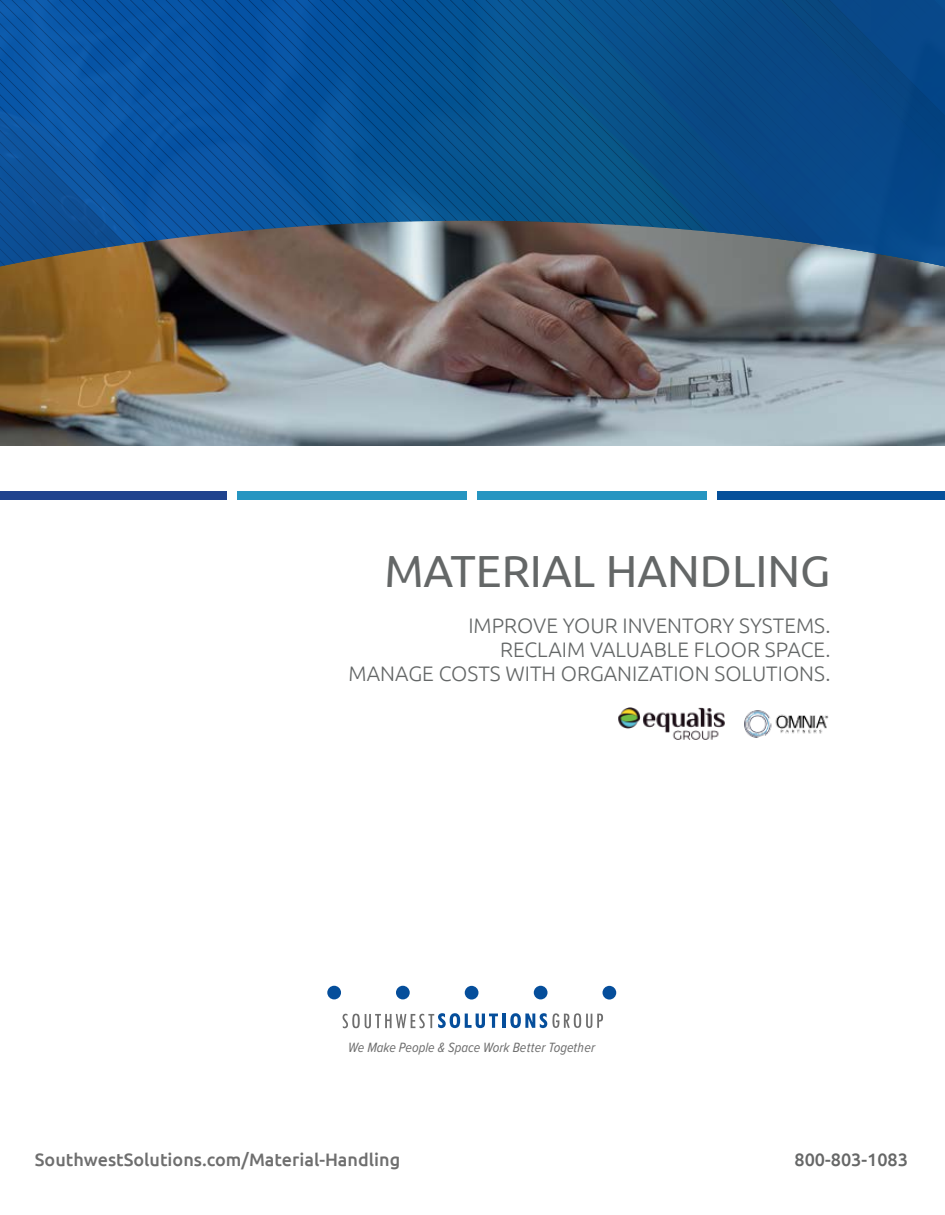
<style>
.page{position:relative;width:945px;height:1215px;background:#fff}
.page>*{position:absolute;margin:0;border:0;box-sizing:border-box;transform-origin:0 0}
.t1{font:45px "Ubuntu";color:#646767}
.t2{font:300 21px/24px "Ubuntu";color:#646767;text-align:right}
.t3{font:500 18px "Ubuntu";color:#6e6e6e}
.t4{font:500 18px "Ubuntu";color:#666767}
.t5{font:italic 13.95px "Proxima Nova Cond";color:#6e6e6e}
</style>
<div class="page">
<img style="left:0;top:266px;width:945px;height:180px">
<svg style="left:165px;top:70px;width:89px;height:46px;background:#0651a0"></svg>
<svg style="left:0;top:0;width:165px;height:116px;background:#0955a4"></svg>
<svg style="left:0;top:116px;width:254px;height:150px;background:#1a5593"></svg>
<svg style="left:254px;top:0;width:98px;height:200px;background:#06519c"></svg>
<svg style="left:352px;top:0;width:593px;height:200px;background:#064a8a"></svg>
<svg style="left:412px;top:14px;width:417px;height:186px;background:#074d86"></svg>
<svg style="left:227px;top:200px;width:718px;height:66px;background:#41607c"></svg>
<div style="left:0;top:492px;width:227px;height:8px;background:#20438e"></div>
<div style="left:238px;top:492px;width:229px;height:8px;background:#2695c1"></div>
<div style="left:478px;top:492px;width:229px;height:8px;background:#2695c1"></div>
<div style="left:718px;top:492px;width:227px;height:8px;background:#05509a"></div>
<hr style="left:502px;top:1014px;width:3px;height:14px;background:#054e9b">
<svg style="left:510px;top:1013px;width:93px;height:15px"></svg>
<svg style="left:343px;top:1013px;width:155px;height:15px"></svg>
<div style="left:603px;top:986px;width:13px;height:14px;background:#054e9b;border-radius:50%"></div>
<div style="left:327px;top:986px;width:14px;height:13px;background:#054e9b;border-radius:50%"></div>
<div style="left:465px;top:986px;width:13px;height:14px;background:#054e9b;border-radius:50%"></div>
<div style="left:396px;top:986px;width:14px;height:13px;background:#054e9b;border-radius:50%"></div>
<div style="left:534px;top:986px;width:14px;height:13px;background:#054e9b;border-radius:50%"></div>
<img style="left:618px;top:708px;width:107px;height:32px">
<img style="left:744px;top:710px;width:85px;height:28px">
<h1 class="t1" style="left:384px;top:544px;width:448px">MATERIAL HANDLING</h1>
<p class="t2" style="left:349px;top:613px;width:483px">IMPROVE YOUR INVENTORY SYSTEMS.<br>RECLAIM VALUABLE FLOOR SPACE.<br>MANAGE COSTS WITH ORGANIZATION SOLUTIONS.</p>
<p class="t5" style="left:348px;top:1037px;width:249px">We Make People &amp; Space Work Better Together</p>
<p class="t3" style="left:35px;top:1148px;width:367px">SouthwestSolutions.com/Material-Handling</p>
<p class="t4" style="left:794px;top:1148px;width:115px">800-803-1083</p>
</div>
